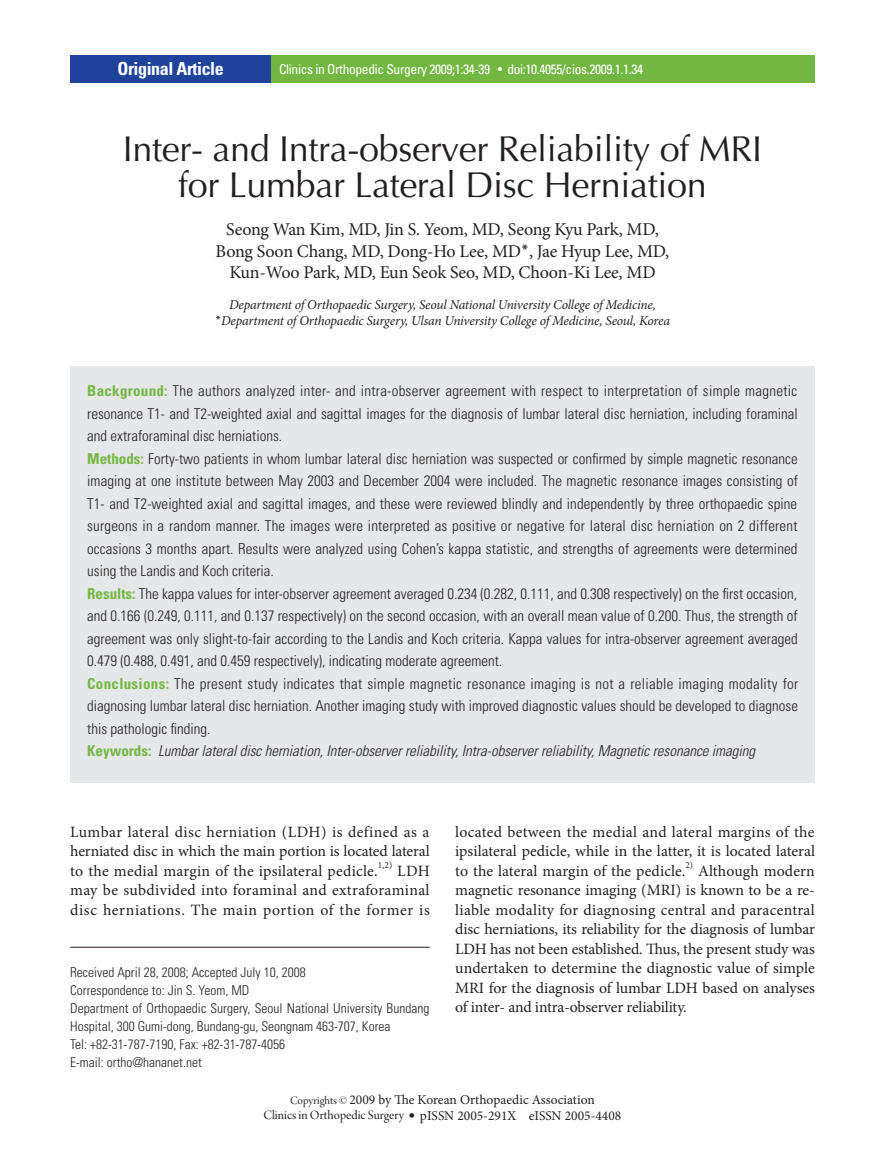
<style>
.page{position:relative;width:885px;height:1170px;background:#fff}
.page>*{position:absolute;margin:0;border:0;box-sizing:border-box;transform-origin:0 0}
.t1{font:36px/36px "Optima LT Std";letter-spacing:-.01em;color:#231f20;text-align:center}
.t2{font:18px/21.6px "Minion Pro";letter-spacing:-.01em;color:#231f20;text-align:center}
.t3{font:700 condensed 18px "Univers";letter-spacing:-.025em;color:#fff}
.t4{font:15.75px/19.5px "Minion Pro";letter-spacing:.005em;color:#231f20;text-align:justify}
.t5{font:300 condensed 15px/22.5px "Univers";color:#231f20}
.t6{font:300 condensed 13.5px/18px "Univers";color:#231f20}
.t7{font:italic 13.5px/16.2px "Minion Pro";letter-spacing:-.015em;color:#231f20;text-align:center}
.t8{font:13.5px/15.1px "Minion Pro";color:#231f20;text-align:center}
.t9{font:condensed 13.5px "Univers";letter-spacing:-.025em;color:#fff}
.t10{font:9.15px "Minion Pro";color:#231f20}
.s1{font-family:"Univers";font-weight:500;font-stretch:condensed}
.s2{font-family:"Univers";font-weight:500;font-style:normal;font-stretch:condensed}
.s3{font-weight:700;color:#73b743}
.s4{font-style:italic}
.s5{font-family:"Arno Pro Display";font-size:12px}
.s6{font-family:"Arno Pro Display"}
.s7{font-family:"Optima LT Std"}
</style>
<div class="page">
<div style="left:70px;top:366px;width:744px;height:416px;background:#e6e7e9"></div>
<div style="left:70px;top:55px;width:201px;height:27px;background:#1f439b"></div>
<div style="left:271px;top:55px;width:543px;height:27px;background:#73b743"></div>
<hr style="left:70px;top:946px;width:359px;height:1px;background:#211713">
<p class="t3" style="left:117px;top:58px;width:108px">Original Article</p>
<p class="t9" style="left:279px;top:60px;width:365px">Clinics in Orthopedic Surgery 2009;1:34-39 • doi:10.4055/cios.2009.1.1.34</p>
<h1 class="t1" style="left:123px;top:131px;width:640px">Inter- and Intra-observer Reliability of MRI for Lumbar Lateral Disc Herniation</h1>
<p class="t2" style="left:215px;top:218px;width:455px">Seong Wan Kim, MD, Jin S. Yeom, MD, Seong Kyu Park, MD,<br>Bong Soon Chang, MD, Dong-Ho Lee, MD<span class="s1">*</span>, Jae Hyup Lee, MD,<br>Kun-Woo Park, MD, Eun Seok Seo, MD, Choon-Ki Lee, MD</p>
<p class="t7" style="left:215px;top:296px;width:456px">Department of Orthopaedic Surgery, Seoul National University College of Medicine, <span class="s2">*</span>Department of Orthopaedic Surgery, Ulsan University College of Medicine, Seoul, Korea</p>
<p class="t5" style="left:87px;top:379px;width:712px"><span class="s3">Background:</span> The authors analyzed inter- and intra-observer agreement with respect to interpretation of simple magnetic resonance T1- and T2-weighted axial and sagittal images for the diagnosis of lumbar lateral disc herniation, including foraminal and extraforaminal disc herniations.<br><span class="s3">Methods:</span> Forty-two patients in whom lumbar lateral disc herniation was suspected or confirmed by simple magnetic resonance imaging at one institute between May 2003 and December 2004 were included. The magnetic resonance images consisting of T1- and T2-weighted axial and sagittal images, and these were reviewed blindly and independently by three orthopaedic spine surgeons in a random manner. The images were interpreted as positive or negative for lateral disc herniation on 2 different occasions 3 months apart. Results were analyzed using Cohen’s kappa statistic, and strengths of agreements were determined using the Landis and Koch criteria.<br><span class="s3">Results:</span> The kappa values for inter-observer agreement averaged 0.234 (0.282, 0.111, and 0.308 respectively) on the first occasion, and 0.166 (0.249, 0.111, and 0.137 respectively) on the second occasion, with an overall mean value of 0.200. Thus, the strength of agreement was only slight-to-fair according to the Landis and Koch criteria. Kappa values for intra-observer agreement averaged 0.479 (0.488, 0.491, and 0.459 respectively), indicating moderate agreement.<br><span class="s3">Conclusions:</span> The present study indicates that simple magnetic resonance imaging is not a reliable imaging modality for diagnosing lumbar lateral disc herniation. Another imaging study with improved diagnostic values should be developed to diagnose this pathologic finding.<br><span class="s3">Keywords:</span> <span class="s4">Lumbar lateral disc herniation, Inter-observer reliability, Intra-observer reliability, Magnetic resonance imaging</span></p>
<p class="t4" style="left:70px;top:821px;width:361px">Lumbar lateral disc herniation (LDH) is defined as a herniated disc in which the main portion is located lateral to the medial margin of the ipsilateral pedicle.</p>
<p class="t10" style="left:377px;top:859px;width:16px">1,2)</p>
<p class="t4" style="left:70px;top:860px;width:361px;text-indent:327px">LDH may be subdivided into foraminal and extraforaminal disc herniations. The main portion of the former is</p>
<p class="t6" style="left:70px;top:962px;width:361px">Received April 28, 2008; Accepted July 10, 2008<br>Correspondence to: Jin S. Yeom, MD<br>Department of Orthopaedic Surgery, Seoul National University Bundang Hospital, 300 Gumi-dong, Bundang-gu, Seongnam 463-707, Korea<br>Tel: +82-31-787-7190, Fax: +82-31-787-4056<br>E-mail: ortho@hananet.net</p>
<p class="t4" style="left:455px;top:821px;width:361px">located between the medial and lateral margins of the ipsilateral pedicle, while in the latter, it is located lateral to the lateral margin of the pedicle.</p>
<p class="t10" style="left:685px;top:859px;width:9px">2)</p>
<p class="t4" style="left:455px;top:860px;width:361px;text-indent:243px">Although modern magnetic resonance imaging (MRI) is known to be a re&shy;liable modality for diagnosing central and paracentral disc herniations, its reliability for the diagnosis of lumbar LDH has not been established. Thus, the present study was undertaken to determine the diagnostic value of simple MRI for the diagnosis of lumbar LDH based on analyses of inter- and intra-observer reliability.</p>
<p class="t8" style="left:263px;top:1092px;width:359px"><span class="s5">Copyrights ©</span> 2009 by The Korean Orthopaedic Association<br><span class="s6">Clinics in Orthopedic Surgery</span> <span class="s7">•</span> pISSN 2005-291X eISSN 2005-4408</p>
</div>
